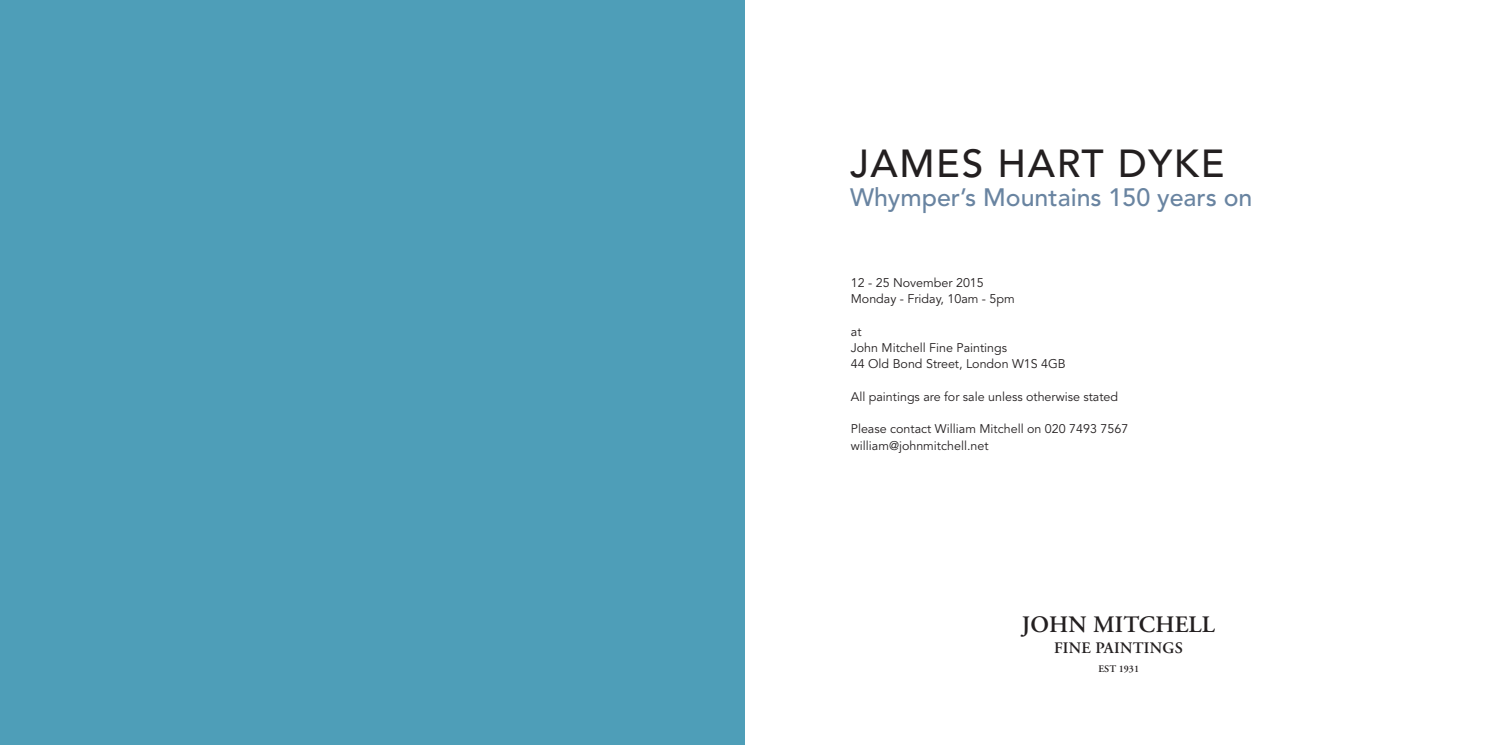
<style>
.page{position:relative;width:1489px;height:745px;background:#fff}
.page>*{position:absolute;margin:0;border:0;box-sizing:border-box;transform-origin:0 0}
.t1{font:500 38.75px "Avenir";letter-spacing:.045em;color:#231f20}
.t2{font:500 25px "Avenir";color:#6984a1}
.t3{font:600 23.5px "Adobe Garamond";letter-spacing:.01em;color:#231f20}
.t4{font:600 16px "Adobe Garamond";letter-spacing:.015em;color:#231f20}
.t5{font:12.5px/16.2px "Avenir";color:#231f20}
.t6{font:600 10px "Adobe Garamond";color:#231f20}
</style>
<div class="page">
<div style="left:0;top:0;width:744px;height:744px;background:#4e9eb8"></div>
<h1 class="t1" style="left:850px;top:148px;width:376px">JAMES HART DYKE</h1>
<h2 class="t2" style="left:850px;top:187px;width:404px">Whymper’s Mountains 150 years on</h2>
<p class="t5" style="left:850px;top:276px;width:165px">12 - 25 November 2015<br>Monday - Friday, 10am - 5pm</p>
<p class="t5" style="left:850px;top:324px;width:216px">at<br>John Mitchell Fine Paintings<br>44 Old Bond Street, London W1S 4GB</p>
<p class="t5" style="left:850px;top:389px;width:269px">All paintings are for sale unless otherwise stated</p>
<p class="t5" style="left:850px;top:422px;width:279px">Please contact William Mitchell on 020 7493 7567 william@johnmitchell.net</p>
<h3 class="t3" style="left:1021px;top:614px;width:195px">JOHN MITCHELL</h3>
<p class="t4" style="left:1054px;top:641px;width:130px">FINE PAINTINGS</p>
<p class="t6" style="left:1098px;top:664px;width:42px">EST 1931</p>
</div>
